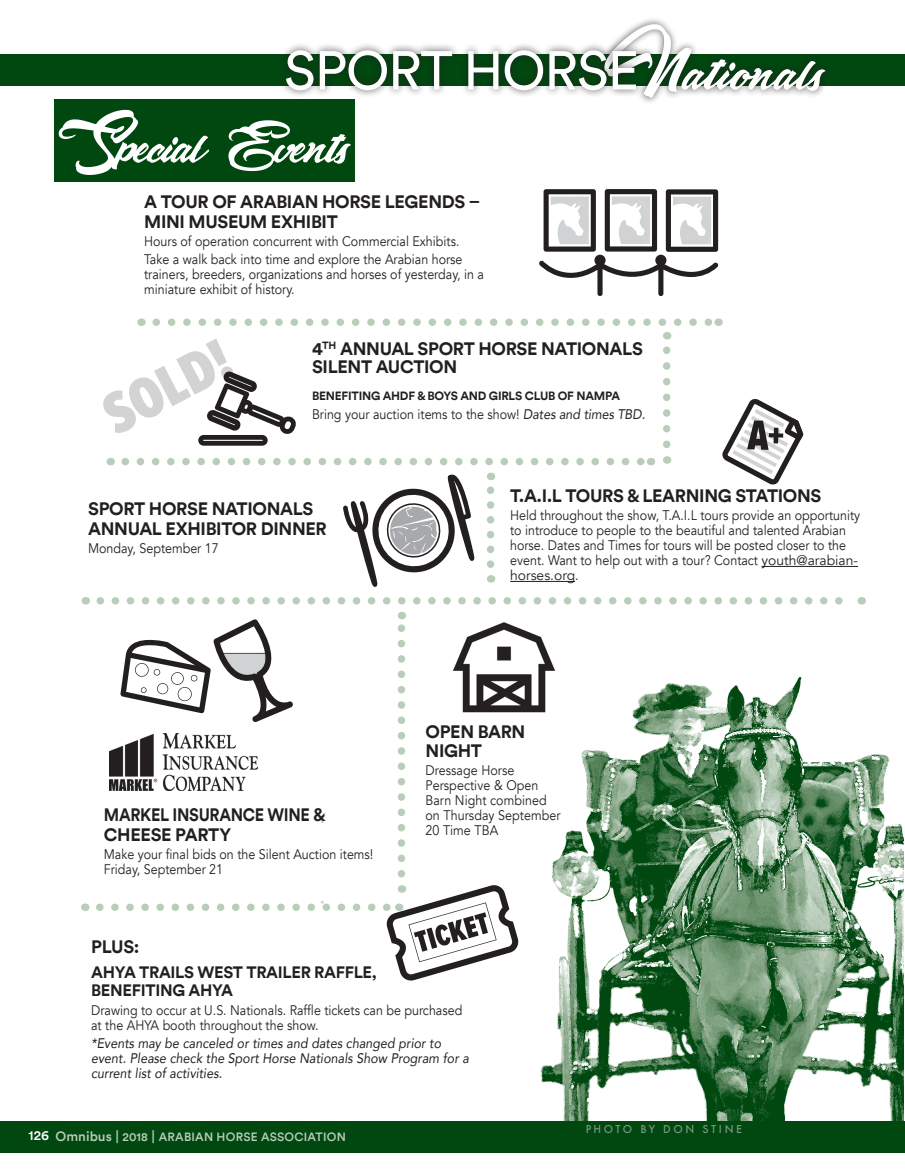
<style>
.page{position:relative;width:905px;height:1175px;background:#fff}
.page>*{position:absolute;margin:0;border:0;box-sizing:border-box;transform-origin:0 0}
.t1{font:54px "Circular";letter-spacing:-.02em;color:#fff}
.t2{font:700 18px/19.5px "Circular";letter-spacing:-.02em;color:#231f20}
.t3{font:700 18px/19.5px "Circular";letter-spacing:-.02em;color:#231f20;scale:.9 1}
.t4{font:700 16.5px/18px "Circular";letter-spacing:-.02em;color:#231f20}
.t5{font:13.8px/15px "Avenir";color:#231f20;scale:.9 1}
.t6{font:italic 13.8px/15px "Avenir";letter-spacing:.005em;color:#231f20;scale:.9 1}
.t7{font:500 12px "Circular";letter-spacing:.02em;color:#b9cdba}
.t8{font:700 12px "Circular";letter-spacing:-.02em;color:#231f20}
.t9{font:500 10.5px "Futura";letter-spacing:.25em;color:#d1d2d4}
.s1{font-style:italic}
.s2{font-size:13.5px;color:#fff}
.s3{font-size:13.5px}
</style>
<div class="page">
<img style="left:541px;top:677px;width:362px;height:444px">
<div style="left:0;top:54px;width:904px;height:31px;background:#004710"></div>
<div style="left:0;top:1121px;width:904px;height:31px;background:#004710"></div>
<div style="left:597px;top:17px;width:235px;height:88px;background:#231f20;opacity:.75"></div>
<svg style="left:604px;top:24px;width:221px;height:74px"></svg>
<div style="left:278px;top:42px;width:366px;height:56px;background:#231f20;opacity:.75"></div>
<hr style="left:761px;top:566px;width:97px;height:1px;background:#231f20">
<hr style="left:510px;top:581px;width:65px;height:1px;background:#231f20">
<svg style="left:722px;top:399px;width:81px;height:86px"></svg>
<svg style="left:103px;top:339px;width:193px;height:107px"></svg>
<svg style="left:543px;top:189px;width:53px;height:63px"></svg>
<svg style="left:604px;top:189px;width:53px;height:62px"></svg>
<svg style="left:665px;top:189px;width:53px;height:63px"></svg>
<div style="left:594px;top:255px;width:11px;height:11px;background:#231f20;border-radius:50%"></div>
<div style="left:655px;top:255px;width:11px;height:11px;background:#231f20;border-radius:50%"></div>
<svg style="left:539px;top:260px;width:179px;height:36px"></svg>
<svg style="left:343px;top:474px;width:132px;height:113px"></svg>
<img style="left:109px;top:733px;width:148px;height:57px">
<img style="left:453px;top:622px;width:105px;height:94px">
<svg style="left:156px;top:318px;width:554px;height:8px"></svg>
<svg style="left:125px;top:458px;width:518px;height:7px"></svg>
<svg style="left:663px;top:332px;width:7px;height:112px"></svg>
<svg style="left:100px;top:597px;width:743px;height:7px"></svg>
<svg style="left:487px;top:473px;width:7px;height:91px"></svg>
<svg style="left:120px;top:619px;width:172px;height:102px"></svg>
<svg style="left:100px;top:885px;width:419px;height:96px"></svg>
<svg style="left:398px;top:612px;width:7px;height:261px"></svg>
<div style="left:54px;top:99px;width:300px;height:82px;background:#004710"></div>
<svg style="left:59px;top:110px;width:292px;height:65px"></svg>
<h1 class="t1" style="left:284px;top:34px;width:357px">SPORT HORSE</h1>
<h2 class="t2" style="left:144px;top:191px;width:337px">A TOUR OF ARABIAN HORSE LEGENDS –<br>MINI MUSEUM EXHIBIT</h2>
<p class="t5" style="left:144px;top:232px;width:355px;line-height:18.3px">Hours of operation concurrent with Commercial Exhibits.<br>Take a walk back into time and explore the Arabian horse</p>
<p class="t5" style="left:144px;top:267px;width:379px">trainers, breeders, organizations and horses of yesterday, in a miniature exhibit of history.</p>
<h2 class="t2" style="left:312px;top:339px;width:332px;line-height:18px">4<sup>TH</sup> ANNUAL SPORT HORSE NATIONALS<br>SILENT AUCTION</h2>
<p class="t8" style="left:312px;top:388px;width:309px">BENEFITING AHDF &amp; BOYS AND GIRLS CLUB OF NAMPA</p>
<p class="t5" style="left:312px;top:406px;width:372px">Bring your auction items to the show! <span class="s1">Dates and times TBD.</span></p>
<h2 class="t2" style="left:88px;top:498px;width:240px">SPORT HORSE NATIONALS<br>ANNUAL EXHIBITOR DINNER</h2>
<p class="t5" style="left:88px;top:541px;width:147px">Monday, September 17</p>
<h2 class="t2" style="left:510px;top:485px;width:312px">T.A.I.L TOURS &amp; LEARNING STATIONS</h2>
<p class="t5" style="left:510px;top:508px;width:390px">Held throughout the show, T.A.I.L tours provide an opportunity to introduce to people to the beautiful and talented Arabian horse. Dates and Times for tours will be posted closer to the event. Want to help out with a tour? Contact youth@arabian&shy;horses.org.</p>
<h2 class="t3" style="left:104px;top:804px;width:248px">MARKEL INSURANCE WINE &amp;<br>CHEESE PARTY</h2>
<p class="t5" style="left:104px;top:847px;width:301px">Make your final bids on the Silent Auction items!<br>Friday, September 21</p>
<h2 class="t2" style="left:425px;top:721px;width:101px">OPEN BARN<br>NIGHT</h2>
<p class="t5" style="left:425px;top:763px;width:152px">Dressage Horse<br>Perspective &amp; Open<br>Barn Night combined on Thursday September<br>20 Time TBA</p>
<h2 class="t2" style="left:91px;top:935px;width:50px">PLUS:</h2>
<p class="t4" style="left:91px;top:962px;width:287px">AHYA TRAILS WEST TRAILER RAFFLE,<br>BENEFITING AHYA</p>
<p class="t5" style="left:91px;top:1002px;width:414px">Drawing to occur at U.S. Nationals. Raffle tickets can be purchased at the AHYA booth throughout the show.</p>
<p class="t6" style="left:91px;top:1035px;width:421px">*Events may be canceled or times and dates changed prior to event. Please check the Sport Horse Nationals Show Program for a current list of activities.</p>
<p class="t7" style="left:28px;top:1128px;width:319px"><span class="s2">126</span> <span class="s3">Omnibus |</span> 2018 <span class="s3">|</span> ARABIAN HORSE ASSOCIATION</p>
<p class="t9" style="left:585px;top:1122px;width:158px">PHOTO BY DON STINE</p>
</div>
